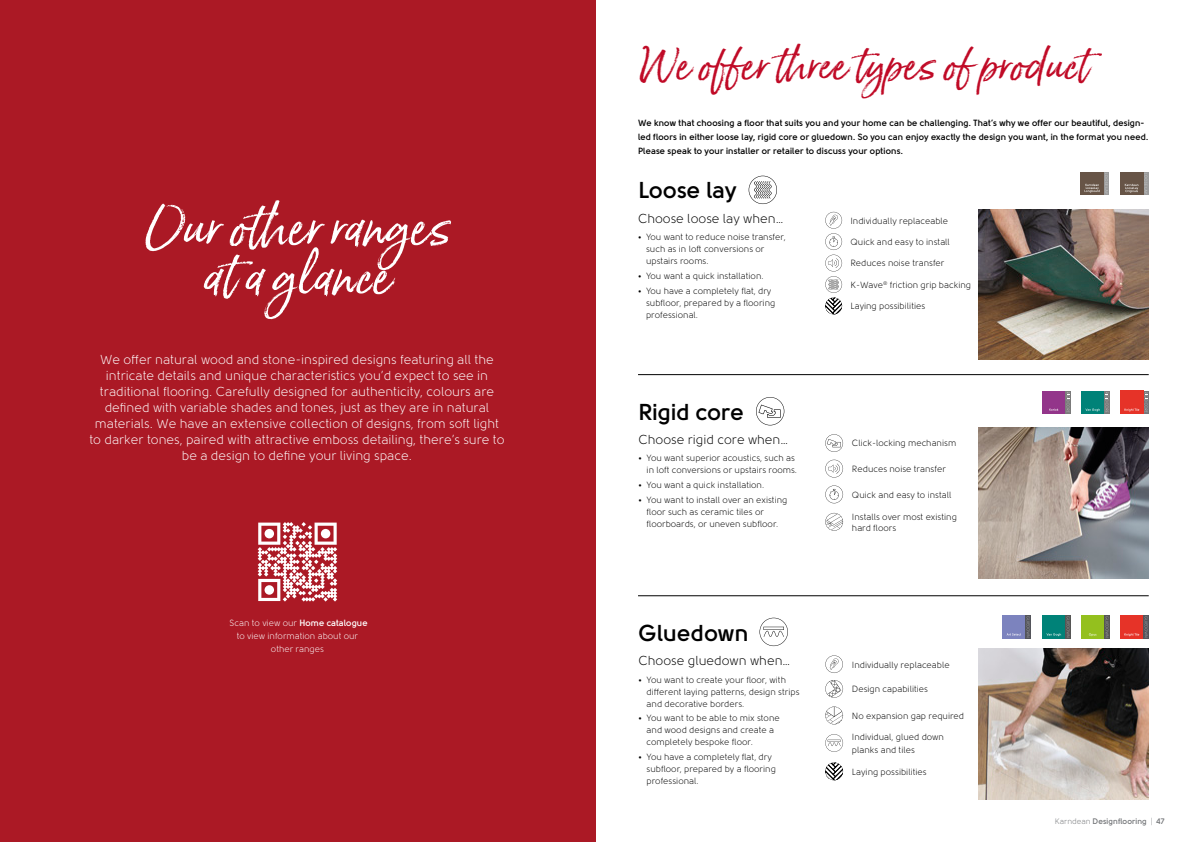
<style>
.page{position:relative;width:1191px;height:842px;background:#fff}
.page>*{position:absolute;margin:0;border:0;box-sizing:border-box;transform-origin:0 0}
.t1{font:50px "Born Ready Slanted";letter-spacing:.01em;color:#fff}
.Contents_page_titles{font:40px "Born Ready Slanted";letter-spacing:.01em;color:#c00a26}
.t2{font:700 23px "Solomon";color:#000}
.t3{font:13px/16px "Solomon";color:#fff;text-align:center}
.t4{font:13px "Solomon";color:#000}
.t5{font:9px/12px "Solomon";color:#000}
.t6{font:700 9px/14px "Solomon";letter-spacing:.01em;color:#000}
.t7{font:9px/13px "Solomon";color:#fff;text-align:center}
.t8{font:700 8px "Solomon";letter-spacing:.005em;color:#75777a}
.s1{font-weight:700}
.s2{font-weight:400}
</style>
<div class="page">
<div style="left:0;top:0;width:595px;height:842px;background:#ab1925"></div>
<svg style="left:258px;top:522px;width:79px;height:80px"></svg>
<div style="left:1120px;top:615px;width:23px;height:23px;background:#e63328"></div>
<div style="left:1143px;top:615px;width:5px;height:23px;background:#606167"></div>
<svg style="left:1124px;top:616px;width:23px;height:21px"></svg>
<svg style="left:825px;top:212px;width:17px;height:102px"></svg>
<svg style="left:1143px;top:172px;width:5px;height:23px"></svg>
<svg style="left:1144px;top:173px;width:3px;height:21px"></svg>
<div style="left:1120px;top:172px;width:23px;height:23px;background:#675446"></div>
<svg style="left:1124px;top:184px;width:14px;height:9px"></svg>
<hr style="left:638px;top:374px;width:510px;height:1px;background:#000">
<hr style="left:638px;top:596px;width:510px;height:1px;background:#000">
<div style="left:1042px;top:615px;width:23px;height:23px;background:#008278"></div>
<div style="left:1065px;top:615px;width:5px;height:23px;background:#616161"></div>
<svg style="left:1046px;top:616px;width:23px;height:21px"></svg>
<div style="left:1081px;top:615px;width:23px;height:23px;background:#94c01e"></div>
<svg style="left:1088px;top:633px;width:8px;height:3px"></svg>
<svg style="left:1104px;top:615px;width:5px;height:23px"></svg>
<svg style="left:1105px;top:616px;width:3px;height:21px"></svg>
<div style="left:1002px;top:615px;width:23px;height:23px;background:#7c83be"></div>
<div style="left:1025px;top:615px;width:5px;height:23px;background:#606167"></div>
<svg style="left:1006px;top:616px;width:23px;height:21px"></svg>
<div style="left:1081px;top:391px;width:23px;height:23px;background:#008278"></div>
<svg style="left:1085px;top:408px;width:14px;height:3px"></svg>
<div style="left:1104px;top:391px;width:5px;height:23px;background:#828282"></div>
<svg style="left:1105px;top:392px;width:3px;height:20px"></svg>
<img style="left:978px;top:428px;width:170px;height:150px">
<div style="left:1143px;top:391px;width:5px;height:23px;background:#75777a"></div>
<div style="left:1120px;top:391px;width:23px;height:23px;background:#e63328"></div>
<svg style="left:1124px;top:392px;width:23px;height:20px"></svg>
<svg style="left:825px;top:655px;width:18px;height:18px"></svg>
<svg style="left:825px;top:680px;width:18px;height:18px"></svg>
<svg style="left:825px;top:707px;width:18px;height:17px"></svg>
<svg style="left:825px;top:734px;width:18px;height:18px"></svg>
<svg style="left:825px;top:763px;width:18px;height:17px"></svg>
<svg style="left:825px;top:434px;width:18px;height:18px"></svg>
<svg style="left:825px;top:460px;width:18px;height:17px"></svg>
<svg style="left:825px;top:485px;width:18px;height:18px"></svg>
<svg style="left:825px;top:513px;width:18px;height:18px"></svg>
<div style="left:1103px;top:172px;width:6px;height:23px;background:#9c9c9c"></div>
<svg style="left:1105px;top:173px;width:2px;height:20px"></svg>
<div style="left:1080px;top:172px;width:23px;height:23px;background:#675446"></div>
<svg style="left:1084px;top:184px;width:15px;height:9px"></svg>
<div style="left:1042px;top:391px;width:23px;height:23px;background:#93358a"></div>
<svg style="left:1049px;top:408px;width:9px;height:3px"></svg>
<div style="left:1065px;top:391px;width:5px;height:23px;background:#7b7b7b"></div>
<svg style="left:1066px;top:392px;width:3px;height:20px"></svg>
<svg style="left:748px;top:176px;width:29px;height:28px"></svg>
<svg style="left:756px;top:397px;width:28px;height:28px"></svg>
<svg style="left:759px;top:618px;width:29px;height:28px"></svg>
<img style="left:978px;top:209px;width:170px;height:151px">
<img style="left:978px;top:649px;width:170px;height:150px">
<p class="t1" style="left:144px;top:197px;width:307px">Our other ranges</p>
<p class="t1" style="left:204px;top:246px;width:189px">at a glance</p>
<p class="t3" style="left:89px;top:352px;width:417px">We offer natural wood and stone-inspired designs featuring all the intricate details and unique characteristics you’d expect to see in traditional flooring. Carefully designed for authenticity, colours are defined with variable shades and tones, just as they are in natural materials. We have an extensive collection of designs, from soft light to darker tones, paired with attractive emboss detailing, there’s sure to be a design to define your living space.</p>
<p class="t7" style="left:230px;top:616px;width:139px">Scan to view our <span class="s1">Home catalogue </span>to view information about our other ranges</p>
<p class="Contents_page_titles" style="left:638px;top:41px;width:451px">We offer three types of product</p>
<p class="t6" style="left:638px;top:116px;width:512px">We know that choosing a floor that suits you and your home can be challenging. That’s why we offer our beautiful, design&shy;led floors in either loose lay, rigid core or gluedown. So you can enjoy exactly the design you want, in the format you need.<br>Please speak to your installer or retailer to discuss your options.</p>
<p class="t2" style="left:638px;top:177px;width:99px">Loose lay</p>
<p class="t4" style="left:638px;top:211px;width:147px">Choose loose lay when…</p>
<p class="t5" style="left:646px;top:231px;width:141px;text-indent:-8px">• You want to reduce noise transfer, such as in loft conversions or upstairs rooms.</p>
<p class="t5" style="left:638px;top:270px;width:127px">• You want a quick installation.</p>
<p class="t5" style="left:646px;top:285px;width:131px;text-indent:-8px">• You have a completely flat, dry subfloor, prepared by a flooring professional.</p>
<p class="t2" style="left:638px;top:398px;width:107px">Rigid core</p>
<p class="t4" style="left:638px;top:432px;width:151px">Choose rigid core when…</p>
<p class="t5" style="left:638px;top:452px;width:160px;text-align:right">• You want superior acoustics, such as in loft conversions or upstairs rooms.</p>
<p class="t5" style="left:638px;top:479px;width:127px">• You want a quick installation.</p>
<p class="t5" style="left:646px;top:494px;width:142px;text-indent:-8px">• You want to install over an existing floor such as ceramic tiles or floorboards, or uneven subfloor.</p>
<p class="t2" style="left:638px;top:619px;width:112px">Gluedown</p>
<p class="t4" style="left:638px;top:653px;width:153px">Choose gluedown when…</p>
<p class="t5" style="left:646px;top:673px;width:154px;text-indent:-8px">• You want to create your floor, with different laying patterns, design strips and decorative borders.</p>
<p class="t5" style="left:646px;top:712px;width:135px;text-indent:-8px">• You want to be able to mix stone and wood designs and create a completely bespoke floor.</p>
<p class="t5" style="left:646px;top:751px;width:131px;text-indent:-8px">• You have a completely flat, dry subfloor, prepared by a flooring professional.</p>
<p class="t5" style="left:850px;top:215px;width:99px">Individually replaceable</p>
<p class="t5" style="left:850px;top:236px;width:101px">Quick and easy to install</p>
<p class="t5" style="left:850px;top:257px;width:95px">Reduces noise transfer</p>
<p class="t5" style="left:850px;top:279px;width:122px">K-Wave<sup>®</sup> friction grip backing</p>
<p class="t5" style="left:850px;top:300px;width:76px">Laying possibilities</p>
<p class="t5" style="left:852px;top:437px;width:106px">Click-locking mechanism</p>
<p class="t5" style="left:852px;top:463px;width:95px">Reduces noise transfer</p>
<p class="t5" style="left:852px;top:489px;width:101px">Quick and easy to install</p>
<p class="t5" style="left:852px;top:511px;width:106px;line-height:10.8px">Installs over most existing hard floors</p>
<p class="t5" style="left:852px;top:658px;width:99px">Individually replaceable</p>
<p class="t5" style="left:852px;top:683px;width:78px">Design capabilities</p>
<p class="t5" style="left:852px;top:710px;width:114px">No expansion gap required</p>
<p class="t5" style="left:852px;top:730px;width:94px;line-height:13px">Individual, glued down planks and tiles</p>
<p class="t5" style="left:852px;top:766px;width:76px">Laying possibilities</p>
<p class="t8" style="left:1054px;top:816px;width:111px"><span class="s2">Karndean</span> Designflooring <span class="s2">|</span> 47</p>
</div>
